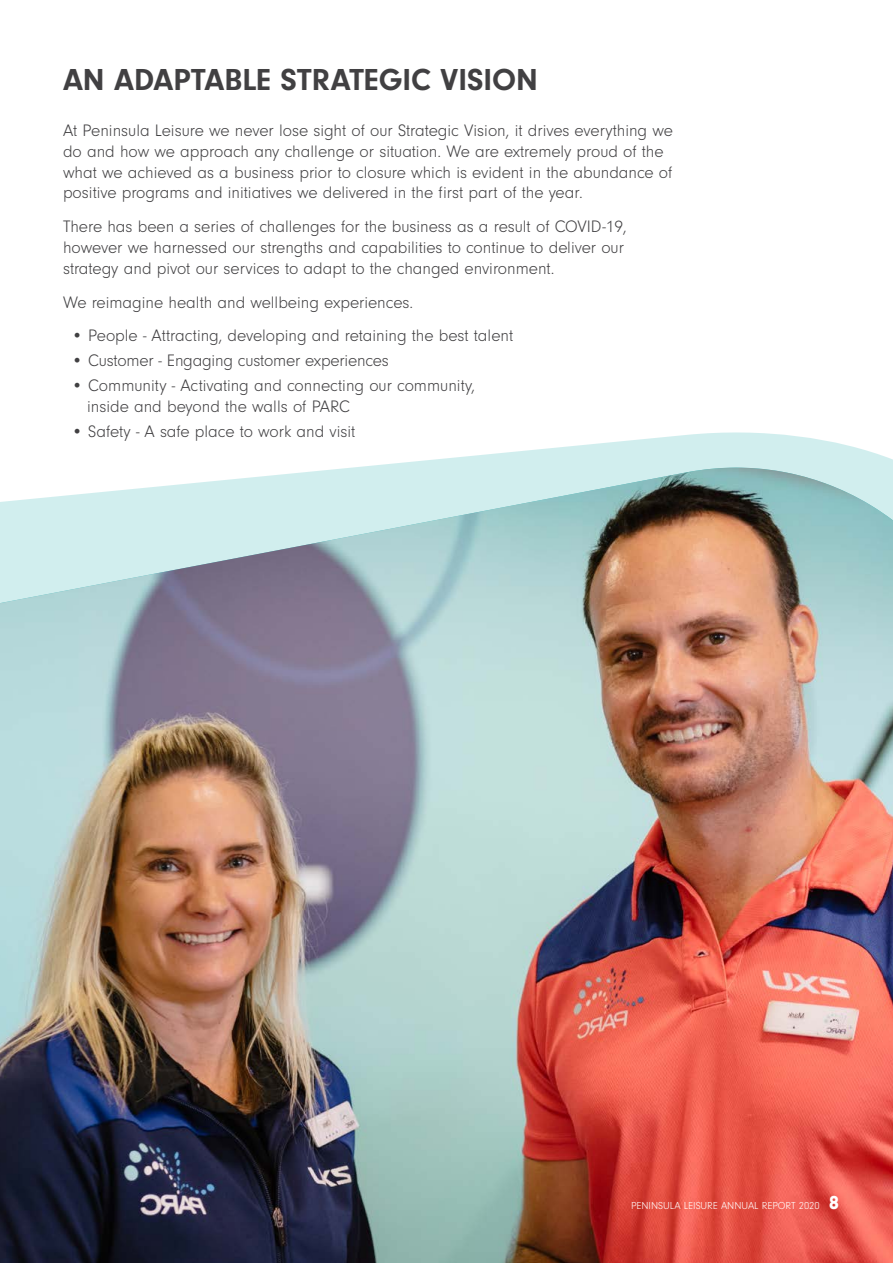
<style>
.page{position:relative;width:893px;height:1263px;background:#fff}
.page>*{position:absolute;margin:0;border:0;box-sizing:border-box;transform-origin:0 0}
.t1{font:700 31.5px "Neuzeit Gro";color:#414042}
.t2{font:300 17.25px/20.7px "Neuzeit Gro";color:#414042}
.t3{font:300 10.5px "Neuzeit Gro";color:#fff}
.s1{font-weight:900;font-size:19.5px}
</style>
<div class="page">
<svg style="left:452px;top:432px;width:436px;height:26px;fill:#d1eeee"></svg>
<img style="left:0;top:468px;width:893px;height:795px">
<h1 class="t1" style="left:63px;top:62px;width:476px">AN ADAPTABLE STRATEGIC VISION</h1>
<p class="t2" style="left:63px;top:121px;width:611px">At Peninsula Leisure we never lose sight of our Strategic Vision, it drives everything we do and how we approach any challenge or situation. We are extremely proud of the what we achieved as a business prior to closure which is evident in the abundance of positive programs and initiatives we delivered in the first part of the year.</p>
<p class="t2" style="left:63px;top:216px;width:565px;line-height:21.1px">There has been a series of challenges for the business as a result of COVID-19, however we harnessed our strengths and capabilities to continue to deliver our strategy and pivot our services to adapt to the changed environment.</p>
<p class="t2" style="left:63px;top:292px;width:352px">We reimagine health and wellbeing experiences.</p>
<p class="t2" style="left:72px;top:325px;width:443px">• People - Attracting, developing and retaining the best talent</p>
<p class="t2" style="left:72px;top:350px;width:319px">• Customer - Engaging customer experiences</p>
<p class="t2" style="left:87px;top:375px;width:390px;text-indent:-16px">• Community - Activating and connecting our community, inside and beyond the walls of PARC</p>
<p class="t2" style="left:72px;top:421px;width:286px">• Safety - A safe place to work and visit</p>
<p class="t3" style="left:631px;top:1200px;width:209px">PENINSULA LEISURE ANNUAL REPORT 2020 <span class="s1">8</span></p>
</div>
